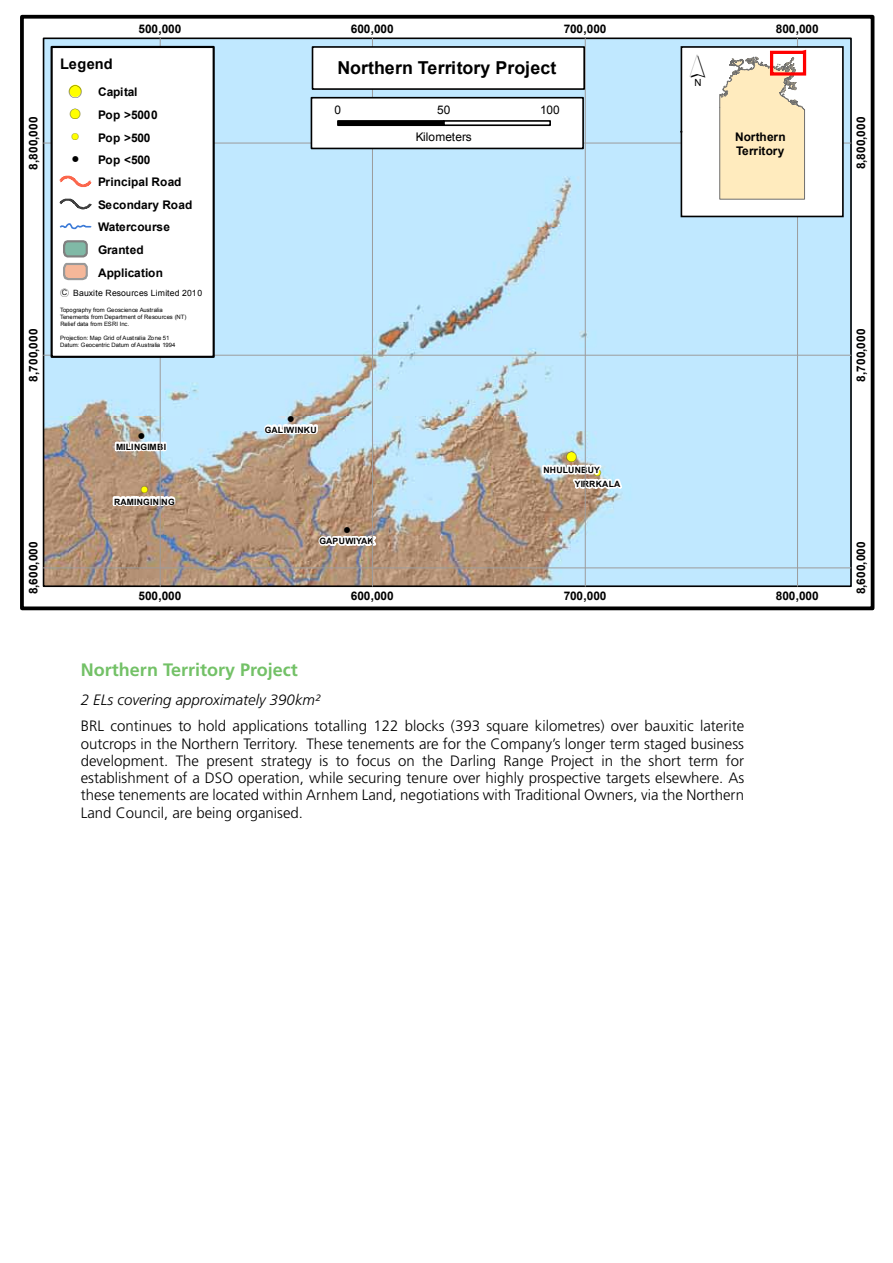
<style>
.page{position:relative;width:893px;height:1263px;background:#fff}
.page>*{position:absolute;margin:0;border:0;box-sizing:border-box;transform-origin:0 0}
.t1{font:44.85px "ESRI North";color:#000}
.t2{font:700 18px "Frutiger";color:#73c167}
.t3{font:700 17.85px "Arial";letter-spacing:.005em;color:#000}
.t4{font:300 15px/17.2px "Frutiger";color:#000;text-align:justify}
.t5{font:italic 300 15px "Frutiger";color:#000}
.t6{font:700 14.55px "Arial";letter-spacing:.02em;color:#000}
.t7{font:14.55px "ESRI Default Marker";color:#ff0}
.t8{font:700 11.85px/22.5px "Arial";letter-spacing:-.01em;color:#000}
.t9{font:11.85px "Arial";letter-spacing:-.01em;color:#000}
.t10{font:9.75px "ESRI Default Marker";color:#ff0}
.t11{font:700 8.7px "Arial";letter-spacing:.03em;color:#000}
.t12{font:8.7px "Arial";letter-spacing:.005em;color:#000}
.t13{font:8.7px "ESRI Default Marker";color:#000}
.t14{font:6px/7.1px "Arial";letter-spacing:-.01em;color:#000}
.s1{font-family:"ESRI Default Marker";font-weight:400;font-size:17.85px;color:#ff0}
.s2{font-family:"ESRI Default Marker";font-weight:400;font-size:17.85px}
.s3{font-family:"ESRI Default Marker";font-weight:400;font-size:14.55px;color:#ff0}
.s4{font-family:"ESRI Default Marker";font-weight:400;font-size:14.55px}
.s5{color:#000}
.s6{font-family:"ESRI Default Marker";font-size:11.85px}
.s7{font-size:7.5px}
</style>
<div class="page">
<div style="left:20px;top:15px;width:854px;height:595px;border:4px solid #000"></div>
<img style="left:46px;top:41px;width:803px;height:543px">
<svg style="left:262px;top:408px;width:58px;height:36px"></svg>
<svg style="left:540px;top:457px;width:84px;height:34px"></svg>
<svg style="left:317px;top:519px;width:67px;height:36px"></svg>
<svg style="left:113px;top:425px;width:55px;height:34px"></svg>
<svg style="left:111px;top:479px;width:67px;height:34px"></svg>
<hr style="left:160px;top:38px;width:1px;height:548px;background:#9c9c9c">
<hr style="left:372px;top:38px;width:1px;height:548px;background:#9c9c9c">
<hr style="left:585px;top:38px;width:1px;height:548px;background:#9c9c9c">
<hr style="left:797px;top:38px;width:1px;height:548px;background:#9c9c9c">
<hr style="left:44px;top:568px;width:807px;height:1px;background:#9c9c9c">
<hr style="left:44px;top:355px;width:807px;height:1px;background:#9c9c9c">
<hr style="left:44px;top:143px;width:807px;height:1px;background:#9c9c9c">
<div style="left:51px;top:46px;width:164px;height:312px;background:#fff;border:2px solid #000"></div>
<svg style="left:59px;top:175px;width:33px;height:12px"></svg>
<svg style="left:59px;top:198px;width:33px;height:12px"></svg>
<svg style="left:59px;top:223px;width:33px;height:7px"></svg>
<svg style="left:63px;top:240px;width:25px;height:41px"></svg>
<svg style="left:680px;top:45px;width:164px;height:173px"></svg>
<div style="left:312px;top:46px;width:273px;height:44px;background:#fff;border:2px solid #000"></div>
<div style="left:311px;top:97px;width:273px;height:52px;background:#fff;border:2px solid #000"></div>
<svg style="left:337px;top:120px;width:106px;height:6px"></svg>
<div style="left:443px;top:120px;width:108px;height:6px;border:2px solid #000"></div>
<p class="t8" style="left:139px;top:18px;width:44px">500,000</p>
<p class="t8" style="left:351px;top:18px;width:44px">600,000</p>
<p class="t8" style="left:564px;top:18px;width:44px">700,000</p>
<p class="t8" style="left:776px;top:18px;width:44px">800,000</p>
<h1 class="t1" style="left:690px;top:45px;width:17px">´</h1>
<p class="t6" style="left:60px;top:54px;width:54px">Legend</p>
<p class="t8" style="left:69px;top:81px;width:90px"><span class="s1">!</span><span class="s2">(</span> Capital<br><span class="s3">!</span><span class="s4">(</span> Pop &gt;5000</p>
<p class="t10" style="left:72px;top:131px;width:8px">!<span class="s5">(</span></p>
<p class="t8" style="left:98px;top:127px;width:54px">Pop &gt;500</p>
<p class="t13" style="left:72px;top:154px;width:8px">!</p>
<p class="t8" style="left:98px;top:149px;width:96px">Pop &lt;500<br>Principal Road<br>Secondary Road<br>Watercourse<br>Granted<br>Application</p>
<p class="t3" style="left:337px;top:56px;width:221px">Northern Territory Project</p>
<p class="t9" style="left:335px;top:102px;width:8px">0</p>
<p class="t9" style="left:437px;top:102px;width:15px">50</p>
<p class="t9" style="left:540px;top:102px;width:21px">100</p>
<p class="t9" style="left:416px;top:129px;width:58px">Kilometers</p>
<p class="t8" style="left:23px;top:169px;width:55px;rotate:-90deg">8,800,000</p>
<p class="t8" style="left:850px;top:169px;width:55px;rotate:-90deg">8,800,000</p>
<p class="t8" style="left:735px;top:130px;width:52px;line-height:14.1px">Northern<br>Territory</p>
<p class="t12" style="left:61px;top:287px;width:143px"><span class="s6">(</span><span class="s7">C</span> Bauxite Resources Limited 2010</p>
<p class="t14" style="left:60px;top:306px;width:128px">Topography from Geoscience Australia<br>Tenements from Department of Resources (NT)<br>Relief data from ESRI Inc.</p>
<p class="t8" style="left:23px;top:382px;width:55px;rotate:-90deg">8,700,000</p>
<p class="t8" style="left:850px;top:382px;width:55px;rotate:-90deg">8,700,000</p>
<p class="t14" style="left:60px;top:334px;width:117px">Projection: Map Grid of Australia Zone 51<br>Datum: Geocentric Datum of Australia 1994</p>
<p class="t13" style="left:138px;top:431px;width:8px">!</p>
<p class="t11" style="left:116px;top:441px;width:51px">MILINGIMBI</p>
<p class="t10" style="left:141px;top:484px;width:8px">!<span class="s5">(</span></p>
<p class="t11" style="left:114px;top:496px;width:62px">RAMINGINING</p>
<p class="t13" style="left:288px;top:413px;width:8px">!</p>
<p class="t11" style="left:265px;top:424px;width:53px">GALIWINKU</p>
<p class="t13" style="left:344px;top:525px;width:8px">!</p>
<p class="t7" style="left:567px;top:448px;width:12px">!<span class="s5">(</span></p>
<p class="t11" style="left:543px;top:464px;width:58px">NHULUNBUY</p>
<p class="t10" style="left:594px;top:466px;width:8px">!<span class="s5">(</span></p>
<p class="t11" style="left:575px;top:478px;width:47px">YIRRKALA</p>
<p class="t11" style="left:320px;top:536px;width:56px">GAPUWIYAK</p>
<p class="t8" style="left:23px;top:594px;width:55px;rotate:-90deg">8,600,000</p>
<p class="t8" style="left:850px;top:594px;width:55px;rotate:-90deg">8,600,000</p>
<p class="t8" style="left:139px;top:585px;width:44px">500,000</p>
<p class="t8" style="left:351px;top:585px;width:44px">600,000</p>
<p class="t8" style="left:564px;top:585px;width:44px">700,000</p>
<p class="t8" style="left:776px;top:585px;width:44px">800,000</p>
<p class="t2" style="left:81px;top:659px;width:219px">Northern Territory Project</p>
<p class="t5" style="left:81px;top:691px;width:241px">2 ELs covering approximately 390km²</p>
<p class="t4" style="left:81px;top:718px;width:665px">BRL continues to hold applications totalling 122 blocks (393 square kilometres) over bauxitic laterite outcrops in the Northern Territory. These tenements are for the Company’s longer term staged business development. The present strategy is to focus on the Darling Range Project in the short term for establishment of a DSO operation, while securing tenure over highly prospective targets elsewhere. As these tenements are located within Arnhem Land, negotiations with Traditional Owners, via the Northern Land Council, are being organised.</p>
</div>
